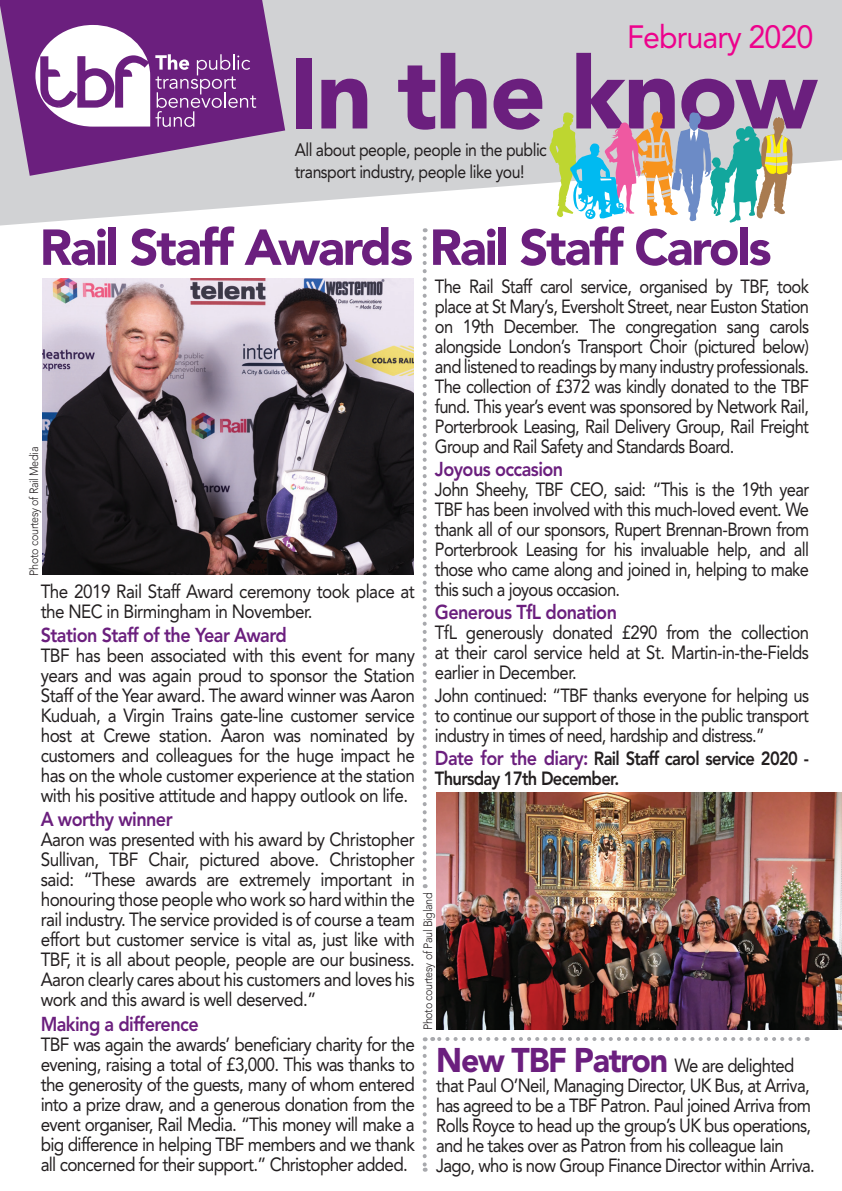
<style>
.page{position:relative;width:842px;height:1191px;background:#fff}
.page>*{position:absolute;margin:0;border:0;box-sizing:border-box;transform-origin:0 0}
.t1{font:900 100px "Avenir";letter-spacing:-.02em;color:#6b1f7e}
.t2{font:900 50px "Avenir";letter-spacing:-.04em;color:#6b1f7e}
.t3{font:32px "Avenir";letter-spacing:-.03em;color:#ed028c;scale:.95 1}
.t4{font:800 20px "Avenir";letter-spacing:-.03em;color:#6b1f7e;scale:.9 1}
.t5{font:19px/20px "Avenir";letter-spacing:-.04em;color:#231f20;text-align:justify;scale:.9 1}
.t6{font:19px/20px "Avenir";letter-spacing:-.04em;color:#231f20;text-align:justify;scale:.87 1}
.t7{font:19px/20px "Avenir";letter-spacing:-.04em;color:#231f20;scale:.88 1}
.t8{font:800 19px/20px "Avenir";letter-spacing:-.04em;color:#231f20;scale:.87 1}
.t9{font:18px/22px "Avenir";letter-spacing:-.03em;color:#231f20;scale:.88 1}
.t10{font:300 12px "Avenir";letter-spacing:-.03em;color:#231f20;scale:.9 1}
.s1{font-size:20px;color:#6b1f7e}
.s2{font-weight:900;font-size:34px;color:#6b1f7e}
</style>
<div class="page">
<svg style="left:432px;top:1037px;width:367px;height:4px"></svg>
<svg style="left:0;top:0;width:842px;height:225px;background:#d7d8d9"></svg>
<svg style="left:0;top:0;width:285px;height:176px;background:#8f5e9c"></svg>
<svg style="left:35px;top:25px;width:221px;height:102px"></svg>
<svg style="left:549px;top:111px;width:243px;height:112px"></svg>
<img style="left:43px;top:278px;width:370px;height:296px">
<img style="left:437px;top:792px;width:405px;height:237px">
<svg style="left:423px;top:238px;width:4px;height:650px"></svg>
<svg style="left:423px;top:1047px;width:4px;height:124px"></svg>
<p class="t3" style="left:627px;top:19px;width:198px">February 2020</p>
<p class="t1" style="left:289px;top:33px;width:530px">In the know</p>
<p class="t9" style="left:295px;top:139px;width:288px">All about people, people in the public transport industry, people like you!</p>
<p class="t2" style="left:40px;top:217px;width:733px">Rail Staff Awards Rail Staff Carols</p>
<p class="t10" style="left:27px;top:575px;width:145px;rotate:-90deg">Photo courtesy of Rail Media</p>
<p class="t5" style="left:41px;top:581px;width:417px">The 2019 Rail Staff Award ceremony took place at the NEC in Birmingham in November.</p>
<p class="t4" style="left:41px;top:623px;width:275px">Station Staff of the Year Award</p>
<p class="t5" style="left:41px;top:645px;width:417px">TBF has been associated with this event for many years and was again proud to sponsor the Station Staff of the Year award. The award winner was Aaron Kuduah, a Virgin Trains gate-line customer service host at Crewe station. Aaron was nominated by customers and colleagues for the huge impact he has on the whole customer experience at the station with his positive attitude and happy outlook on life.</p>
<p class="t4" style="left:41px;top:807px;width:148px">A worthy winner</p>
<p class="t5" style="left:41px;top:829px;width:417px">Aaron was presented with his award by Christopher Sullivan, TBF Chair, pictured above. Christopher said: “These awards are extremely important in honouring those people who work so hard within the rail industry. The service provided is of course a team effort but customer service is vital as, just like with TBF, it is all about people, people are our business.<br>Aaron clearly cares about his customers and loves his work and this award is well deserved.”</p>
<p class="t4" style="left:41px;top:1012px;width:177px">Making a difference</p>
<p class="t5" style="left:41px;top:1034px;width:417px">TBF was again the awards’ beneficiary charity for the evening, raising a total of £3,000. This was thanks to the generosity of the guests, many of whom entered into a prize draw, and a generous donation from the event organiser, Rail Media. “This money will make a big difference in helping TBF members and we thank all concerned for their support.” Christopher added.</p>
<p class="t6" style="left:435px;top:276px;width:432px">The Rail Staff carol service, organised by TBF, took place at St Mary’s, Eversholt Street, near Euston Station on 19th December. The congregation sang carols alongside London’s Transport Choir (pictured below) and listened to readings by many industry professionals.<br>The collection of £372 was kindly donated to the TBF fund. This year’s event was sponsored by Network Rail, Porterbrook Leasing, Rail Delivery Group, Rail Freight Group and Rail Safety and Standards Board.</p>
<p class="t4" style="left:435px;top:457px;width:144px">Joyous occasion</p>
<p class="t6" style="left:435px;top:479px;width:432px">John Sheehy, TBF CEO, said: “This is the 19th year TBF has been involved with this much-loved event. We thank all of our sponsors, Rupert Brennan-Brown from Porterbrook Leasing for his invaluable help, and all those who came along and joined in, helping to make this such a joyous occasion.</p>
<p class="t4" style="left:435px;top:600px;width:204px">Generous TfL donation</p>
<p class="t7" style="left:435px;top:622px;width:427px;text-align:justify">TfL generously donated £290 from the collection at their carol service held at St. Martin-in-the-Fields earlier in December.</p>
<p class="t6" style="left:435px;top:685px;width:432px">John continued: “TBF thanks everyone for helping us to continue our support of those in the public transport industry in times of need, hardship and distress.”</p>
<p class="t8" style="left:435px;top:748px;width:432px"><span class="s1">Date for the diary:</span> Rail Staff carol service 2020 -<br>Thursday 17th December.</p>
<p class="t10" style="left:421px;top:1030px;width:154px;rotate:-90deg">Photo courtesy of Paul Bigland</p>
<p class="t7" style="left:436px;top:1055px;width:432px"><span class="s2">New TBF Patron</span> We are delighted that Paul O’Neil, Managing Director, UK Bus, at Arriva, has agreed to be a TBF Patron. Paul joined Arriva from Rolls Royce to head up the group’s UK bus operations, and he takes over as Patron from his colleague Iain Jago, who is now Group Finance Director within Arriva.</p>
</div>
